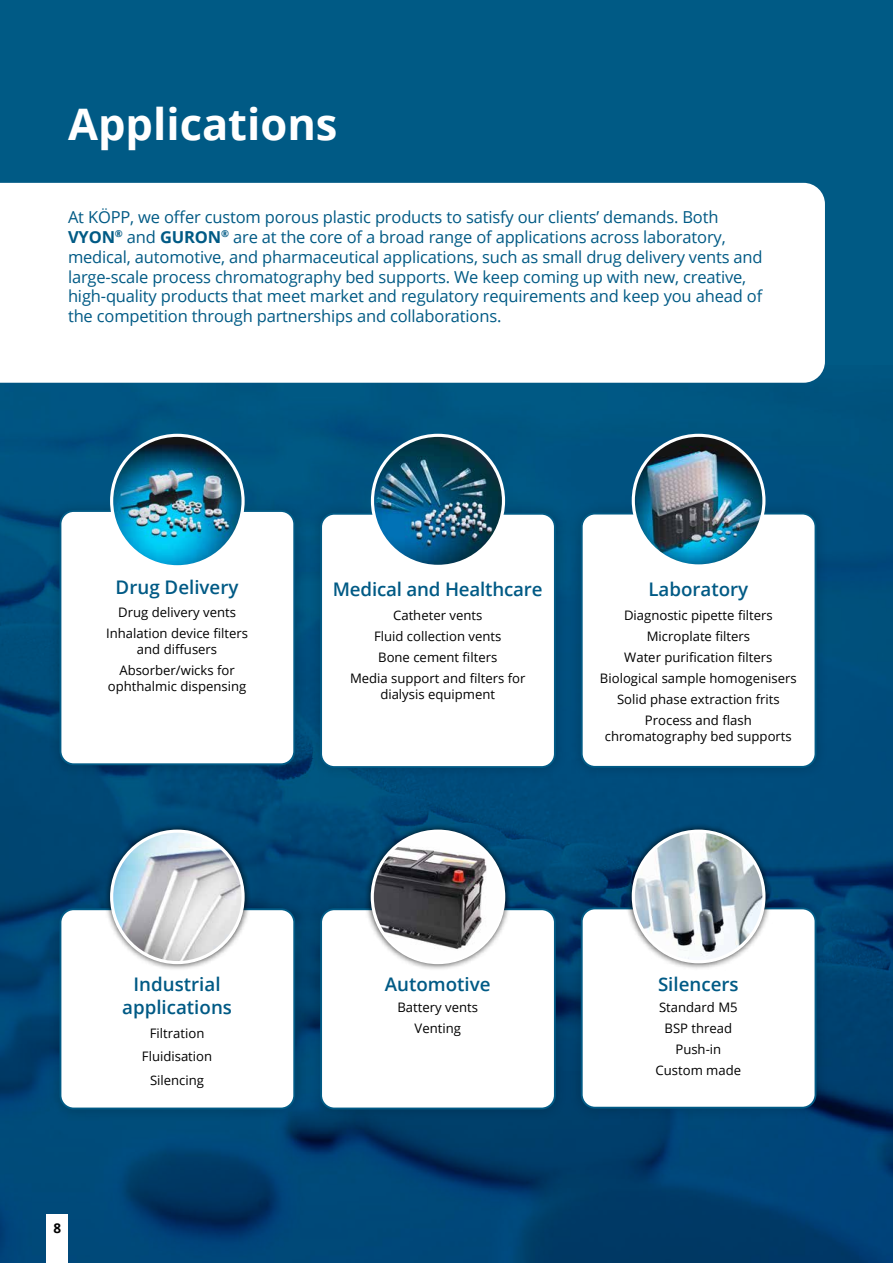
<style>
.page{position:relative;width:893px;height:1263px;background:#005a85}
.page>*{position:absolute;margin:0;border:0;box-sizing:border-box;transform-origin:0 0}
.t1{font:700 43.5px "Open Sans";color:#fff}
.t2{font:600 18.75px/22.5px "Open Sans";color:#005a85;text-align:center}
.t3{font:16.5px/19.8px "Open Sans";letter-spacing:-.01em;color:#005a85}
.t4{font:700 13.5px "Open Sans";color:#000}
.t5{font:13.05px/21px "Open Sans";color:#000;text-align:center}
.s1{font-weight:700}
</style>
<div class="page">
<img style="left:0;top:405px;width:893px;height:858px">
<div style="left:0;top:183px;width:825px;height:200px;background:#fff"></div>
<div style="left:47px;top:498px;width:261px;height:279px;background:#000;opacity:.2"></div>
<div style="left:60px;top:511px;width:234px;height:253px;background:#fff;border-radius:13px"></div>
<div style="left:60px;top:510px;width:235px;height:255px;border:2px solid #005a85;border-radius:13px"></div>
<img style="left:112px;top:435px;width:131px;height:132px;border-radius:66px">
<div style="left:110px;top:434px;width:135px;height:134px;border:3px solid #fff;border-radius:50%"></div>
<div style="left:308px;top:501px;width:260px;height:279px;background:#004d7a"></div>
<div style="left:321px;top:514px;width:234px;height:253px;background:#fff;border-radius:13px"></div>
<div style="left:320px;top:513px;width:236px;height:255px;border:2px solid #005a85;border-radius:13px"></div>
<img style="left:372px;top:435px;width:131px;height:131px;border-radius:66px">
<div style="left:371px;top:434px;width:134px;height:134px;border:3px solid #fff;border-radius:50%"></div>
<div style="left:569px;top:500px;width:260px;height:280px;background:#004b7a"></div>
<div style="left:582px;top:514px;width:233px;height:253px;background:#fff;border-radius:13px"></div>
<div style="left:581px;top:513px;width:235px;height:255px;border:2px solid #005a85;border-radius:13px"></div>
<img style="left:633px;top:435px;width:131px;height:131px;border-radius:65px">
<div style="left:632px;top:434px;width:133px;height:133px;border:3px solid #fff;border-radius:50%"></div>
<div style="left:308px;top:896px;width:260px;height:226px;background:#000;opacity:.2"></div>
<div style="left:321px;top:909px;width:234px;height:199px;background:#fff;border-radius:13px"></div>
<div style="left:320px;top:908px;width:236px;height:201px;border:2px solid #005a85;border-radius:13px"></div>
<div style="left:47px;top:896px;width:261px;height:226px;background:#000;opacity:.2"></div>
<div style="left:60px;top:909px;width:234px;height:199px;background:#fff;border-radius:13px"></div>
<div style="left:60px;top:908px;width:235px;height:201px;border:2px solid #005a85;border-radius:13px"></div>
<div style="left:104px;top:823px;width:147px;height:148px;background:#000;opacity:.75"></div>
<img style="left:112px;top:831px;width:131px;height:131px;border-radius:66px">
<div style="left:110px;top:829px;width:135px;height:135px;border:3px solid #fff;border-radius:50%"></div>
<div style="left:364px;top:823px;width:148px;height:148px;background:#000;opacity:.75"></div>
<div style="left:372px;top:831px;width:132px;height:131px;background:#000;opacity:.75"></div>
<img style="left:372px;top:831px;width:132px;height:131px;border-radius:66px">
<div style="left:371px;top:829px;width:134px;height:135px;border:3px solid #fff;border-radius:50%"></div>
<div style="left:569px;top:895px;width:260px;height:226px;background:#000;opacity:.2"></div>
<div style="left:582px;top:908px;width:233px;height:200px;background:#fff;border-radius:13px"></div>
<div style="left:581px;top:907px;width:235px;height:201px;border:2px solid #005a85;border-radius:13px"></div>
<div style="left:625px;top:823px;width:147px;height:147px;background:#000;opacity:.75"></div>
<img style="left:633px;top:831px;width:131px;height:131px;border-radius:65px">
<div style="left:632px;top:829px;width:133px;height:134px;border:3px solid #fff;border-radius:50%"></div>
<div style="left:47px;top:1214px;width:21px;height:49px;background:#fff"></div>
<h1 class="t1" style="left:68px;top:93px;width:271px">Applications</h1>
<p class="t3" style="left:68px;top:207px;width:696px">At KÖPP, we offer custom porous plastic products to satisfy our clients’ demands. Both <span class="s1">VYON</span><sup>®</sup> and <span class="s1">GURON</span><sup>®</sup> are at the core of a broad range of applications across laboratory, medical, automotive, and pharmaceutical applications, such as small drug delivery vents and large-scale process chromatography bed supports. We keep coming up with new, creative, high-quality products that meet market and regulatory requirements and keep you ahead of the competition through partnerships and collaborations.</p>
<p class="t2" style="left:116px;top:575px;width:124px">Drug Delivery</p>
<p class="t5" style="left:106px;top:602px;width:143px">Drug delivery vents<br>Inhalation device filters</p>
<p class="t5" style="left:119px;top:638px;width:117px">and diffusers<br>Absorber/wicks for</p>
<p class="t5" style="left:108px;top:675px;width:140px">ophthalmic dispensing</p>
<p class="t2" style="left:333px;top:578px;width:211px">Medical and Healthcare</p>
<p class="t5" style="left:350px;top:604px;width:177px">Catheter vents<br>Fluid collection vents<br>Bone cement filters<br>Media support and filters for</p>
<p class="t5" style="left:380px;top:683px;width:116px">dialysis equipment</p>
<p class="t2" style="left:648px;top:578px;width:101px">Laboratory</p>
<p class="t5" style="left:600px;top:604px;width:198px">Diagnostic pipette filters<br>Microplate filters<br>Water purification filters<br>Biological sample homogenisers<br>Solid phase extraction frits<br>Process and flash</p>
<p class="t5" style="left:605px;top:725px;width:188px">chromatography bed supports</p>
<p class="t4" style="left:54px;top:1218px;width:9px">8</p>
<p class="t2" style="left:122px;top:973px;width:111px">Industrial applications</p>
<p class="t5" style="left:142px;top:1020px;width:72px;line-height:23.7px">Filtration<br>Fluidisation<br>Silencing</p>
<p class="t2" style="left:385px;top:973px;width:107px">Automotive</p>
<p class="t5" style="left:397px;top:997px;width:82px">Battery vents<br>Venting</p>
<p class="t2" style="left:658px;top:972px;width:82px">Silencers</p>
<p class="t5" style="left:655px;top:996px;width:87px">Standard M5<br>BSP thread<br>Push-in<br>Custom made</p>
</div>
